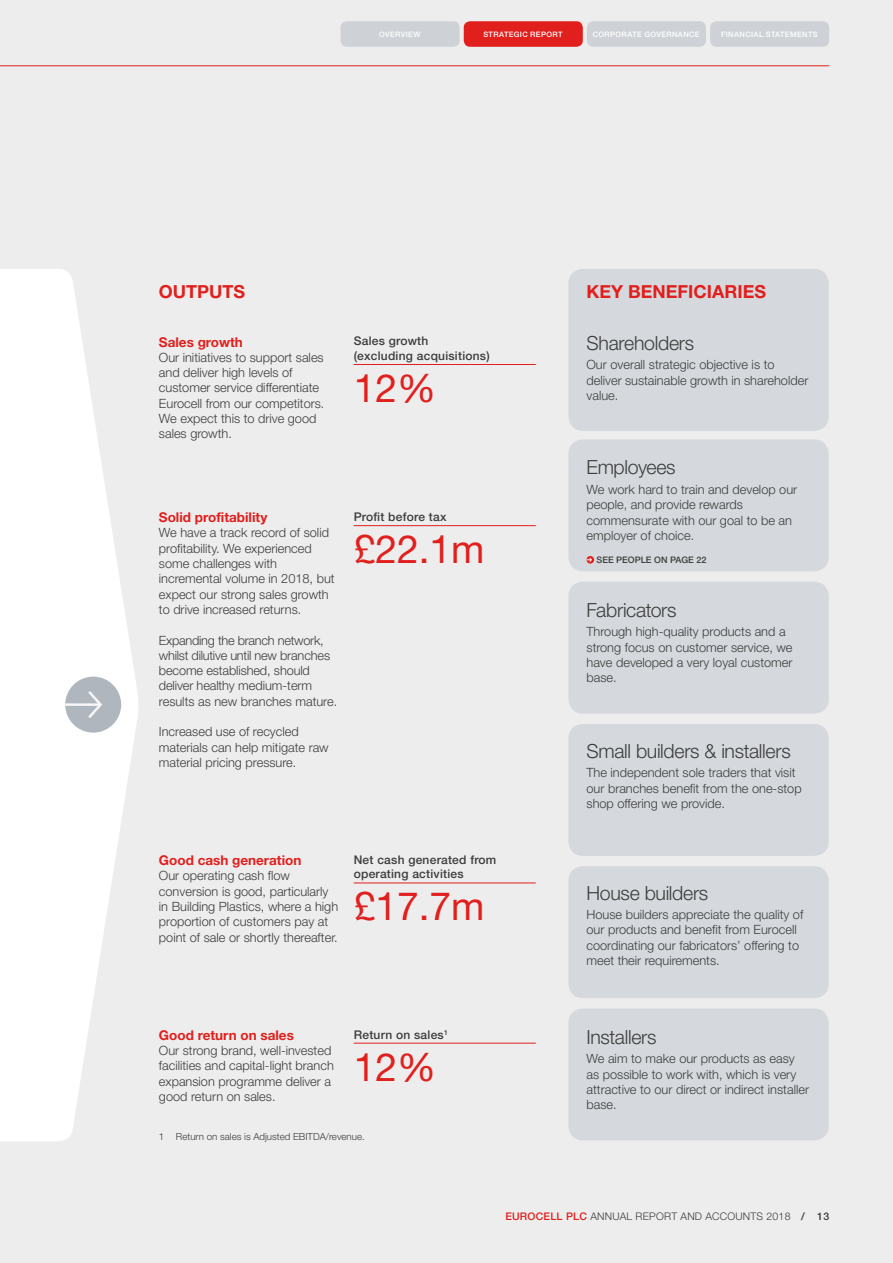
<style>
.page{position:relative;width:893px;height:1263px;background:#ededed}
.page>*{position:absolute;margin:0;border:0;box-sizing:border-box;transform-origin:0 0}
.t1{font:39px "Helvetica Neue LT Std";color:#e11f1d}
.t2{font:300 19.5px "Helvetica Neue LT Std";letter-spacing:-.015em;color:#3c3c3b}
.t3{font:700 18px "Helvetica Neue LT Std";color:#e11f1d}
.t4{font:700 13.5px "Helvetica Neue LT Std";color:#e11f1d}
.t5{font:300 12.75px/15.3px "Helvetica Neue LT Std";color:#3c3c3b}
.t6{font:500 12px/14.4px "Helvetica Neue LT Std";letter-spacing:.02em;color:#3c3c3b}
.t7{font:300 10.5px "Helvetica Neue LT Std";letter-spacing:.02em;color:#3c3c3b}
.t8{font:500 10.5px "Helvetica Neue LT Std";color:#e11f1d}
.t9{font:300 9.75px "Helvetica Neue LT Std";color:#3c3c3b}
.t10{font:500 9px "Helvetica Neue LT Std";color:#3c3c3b}
.t11{font:500 7.5px "Helvetica Neue LT Std";letter-spacing:.05em;color:#fff}
.s1{font-weight:500}
</style>
<div class="page">
<hr style="left:0;top:65px;width:829px;height:1px;background:#e11f1d">
<div style="left:710px;top:21px;width:119px;height:26px;background:#ced2d7;border-radius:6px"></div>
<div style="left:587px;top:21px;width:119px;height:26px;background:#ced2d7;border-radius:6px"></div>
<div style="left:464px;top:21px;width:119px;height:26px;background:#e11f1d;border-radius:6px"></div>
<div style="left:341px;top:21px;width:119px;height:26px;background:#ced2d7;border-radius:6px"></div>
<svg style="left:0;top:269px;width:138px;height:872px;fill:#fff"></svg>
<div style="left:65px;top:677px;width:56px;height:56px;background:#afb6bd;border-radius:50%"></div>
<svg style="left:88px;top:691px;width:14px;height:27px"></svg>
<hr style="left:65px;top:703px;width:35px;height:3px;background:#f7f7f8">
<hr style="left:354px;top:364px;width:182px;height:1px;background:#e11f1d">
<hr style="left:354px;top:525px;width:182px;height:1px;background:#e11f1d">
<hr style="left:354px;top:882px;width:182px;height:1px;background:#e11f1d">
<hr style="left:354px;top:1043px;width:182px;height:1px;background:#e11f1d">
<div style="left:568px;top:269px;width:261px;height:162px;background:#d5d9dd;border-radius:15px"></div>
<div style="left:568px;top:439px;width:261px;height:132px;background:#d5d9dd;border-radius:15px"></div>
<div style="left:568px;top:582px;width:261px;height:132px;background:#d5d9dd;border-radius:15px"></div>
<div style="left:568px;top:724px;width:261px;height:132px;background:#d5d9dd;border-radius:15px"></div>
<div style="left:568px;top:866px;width:261px;height:132px;background:#d5d9dd;border-radius:15px"></div>
<div style="left:568px;top:1008px;width:261px;height:132px;background:#d5d9dd;border-radius:15px"></div>
<svg style="left:586px;top:556px;width:8px;height:8px"></svg>
<svg style="left:586px;top:557px;width:6px;height:5px"></svg>
<p class="t11" style="left:379px;top:30px;width:43px">OVERVIEW</p>
<p class="t11" style="left:483px;top:30px;width:81px">STRATEGIC REPORT</p>
<p class="t11" style="left:593px;top:30px;width:109px">CORPORATE GOVERNANCE</p>
<p class="t11" style="left:721px;top:30px;width:98px">FINANCIAL STATEMENTS</p>
<h3 class="t3" style="left:159px;top:281px;width:88px">OUTPUTS</h3>
<p class="t4" style="left:159px;top:333px;width:85px">Sales growth</p>
<p class="t5" style="left:159px;top:349px;width:167px">Our initiatives to support sales and deliver high levels of customer service differentiate<br>Eurocell from our competitors.<br>We expect this to drive good sales growth.</p>
<p class="t6" style="left:354px;top:334px;width:138px">Sales growth (excluding acquisitions)</p>
<h1 class="t1" style="left:354px;top:365px;width:84px">12%</h1>
<p class="t4" style="left:159px;top:509px;width:110px">Solid profitability</p>
<p class="t5" style="left:159px;top:525px;width:177px">We have a track record of solid profitability. We experienced some challenges with incremental volume in 2018, but expect our strong sales growth to drive increased returns.</p>
<p class="t5" style="left:159px;top:632px;width:180px">Expanding the branch network, whilst dilutive until new branches become established, should deliver healthy medium-term results as new branches mature.</p>
<p class="t5" style="left:159px;top:724px;width:171px">Increased use of recycled materials can help mitigate raw material pricing pressure.</p>
<p class="t6" style="left:354px;top:509px;width:94px">Profit before tax</p>
<h1 class="t1" style="left:354px;top:526px;width:132px">£22.1m</h1>
<p class="t4" style="left:159px;top:852px;width:144px">Good cash generation</p>
<p class="t5" style="left:159px;top:868px;width:181px">Our operating cash flow conversion is good, particularly in Building Plastics, where a high proportion of customers pay at point of sale or shortly thereafter.</p>
<p class="t6" style="left:354px;top:852px;width:144px">Net cash generated from operating activities</p>
<h1 class="t1" style="left:354px;top:883px;width:132px">£17.7m</h1>
<p class="t4" style="left:159px;top:1026px;width:136px">Good return on sales</p>
<p class="t5" style="left:159px;top:1042px;width:176px">Our strong brand, well-invested facilities and capital-light branch expansion programme deliver a good return on sales.</p>
<p class="t6" style="left:354px;top:1027px;width:96px">Return on sales<sup>1</sup></p>
<h1 class="t1" style="left:354px;top:1043px;width:84px">12%</h1>
<h3 class="t3" style="left:586px;top:281px;width:181px">KEY BENEFICIARIES</h3>
<h2 class="t2" style="left:586px;top:331px;width:109px">Shareholders</h2>
<p class="t5" style="left:586px;top:357px;width:223px">Our overall strategic objective is to deliver sustainable growth in shareholder value.</p>
<h2 class="t2" style="left:586px;top:456px;width:91px">Employees</h2>
<p class="t5" style="left:586px;top:481px;width:212px">We work hard to train and develop our people, and provide rewards commensurate with our goal to be an employer of choice.</p>
<p class="t10" style="left:597px;top:554px;width:111px">SEE PEOPLE ON PAGE 22</p>
<h2 class="t2" style="left:586px;top:598px;width:92px">Fabricators</h2>
<p class="t5" style="left:586px;top:624px;width:207px">Through high-quality products and a strong focus on customer service, we have developed a very loyal customer base.</p>
<h2 class="t2" style="left:586px;top:739px;width:206px">Small builders &amp; installers</h2>
<p class="t5" style="left:586px;top:765px;width:217px">The independent sole traders that visit our branches benefit from the one-stop shop offering we provide.</p>
<h2 class="t2" style="left:586px;top:881px;width:123px">House builders</h2>
<p class="t5" style="left:586px;top:906px;width:218px">House builders appreciate the quality of our products and benefit from Eurocell coordinating our fabricators’ offering to meet their requirements.</p>
<h2 class="t2" style="left:586px;top:1025px;width:72px">Installers</h2>
<p class="t5" style="left:586px;top:1051px;width:224px">We aim to make our products as easy as possible to work with, which is very attractive to our direct or indirect installer base.</p>
<p class="t9" style="left:159px;top:1130px;width:207px">1 Return on sales is Adjusted EBITDA/revenue.</p>
<p class="t8" style="left:505px;top:1210px;width:15px">Eurocell</p>
<p class="t8" style="left:566px;top:1210px;width:8px">plc</p>
<p class="t7" style="left:590px;top:1210px;width:15px">Annual</p>
<p class="t7" style="left:636px;top:1210px;width:8px">report</p>
<p class="t7" style="left:680px;top:1210px;width:9px">and</p>
<p class="t7" style="left:705px;top:1210px;width:9px">accounts</p>
<p class="t7" style="left:766px;top:1210px;width:64px">2018 <span class="s1">/ 13</span></p>
</div>
